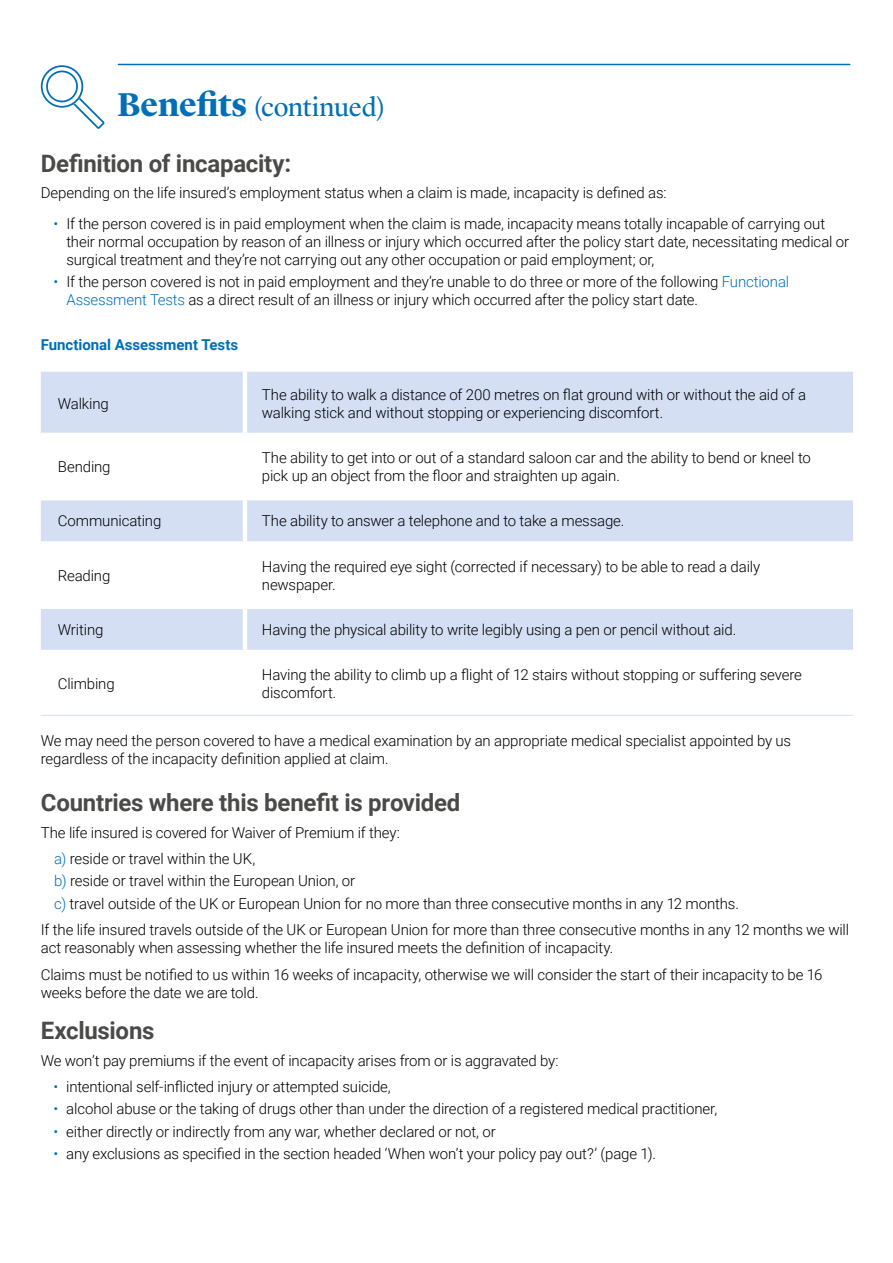
<style>
.page{position:relative;width:893px;height:1263px;background:#fff}
.page>*{position:absolute;margin:0;border:0;box-sizing:border-box;transform-origin:0 0}
.t1{font:27px "Lyon Display";letter-spacing:-.005em;color:#006fb8}
.t2{font:700 24px "Roboto";letter-spacing:-.01em;color:#4a4a49}
.t3{font:300 15px/18px "Roboto";letter-spacing:-.01em;color:#000}
.t4{font:700 15px "Roboto";color:#006fb8}
.s1{font-weight:700;font-size:34.2px}
.s2{color:#006fb8}
</style>
<div class="page">
<div style="left:41px;top:372px;width:812px;height:61px;background:#d4dff3"></div>
<svg style="left:41px;top:500px;width:812px;height:150px;fill:#d4dff3"></svg>
<hr style="left:243px;top:372px;width:4px;height:61px;background:#fff">
<hr style="left:243px;top:500px;width:4px;height:41px;background:#fff">
<div style="left:41px;top:541px;width:204px;height:5px;background:#fff"></div>
<div style="left:245px;top:541px;width:608px;height:5px;background:#fff"></div>
<hr style="left:243px;top:546px;width:4px;height:58px;background:#fff">
<div style="left:41px;top:604px;width:204px;height:5px;background:#fff"></div>
<div style="left:245px;top:604px;width:608px;height:5px;background:#fff"></div>
<hr style="left:243px;top:609px;width:4px;height:41px;background:#fff">
<hr style="left:41px;top:715px;width:204px;height:1px;background:#d4dff3">
<hr style="left:245px;top:715px;width:608px;height:1px;background:#d4dff3">
<hr style="left:118px;top:64px;width:732px;height:1px;background:#006fb8">
<svg style="left:41px;top:65px;width:63px;height:64px"></svg>
<h1 class="t1" style="left:118px;top:87px;width:269px"><span class="s1">Benefits</span> (continued)</h1>
<h2 class="t2" style="left:41px;top:147px;width:252px">Definition of incapacity:</h2>
<p class="t3" style="left:41px;top:184px;width:627px">Depending on the life insured’s employment status when a claim is made, incapacity is defined as:</p>
<p class="t3" style="left:66px;top:214px;width:784px;text-indent:-13px"><span class="s2">•</span> If the person covered is in paid employment when the claim is made, incapacity means totally incapable of carrying out their normal occupation by reason of an illness or injury which occurred after the policy start date, necessitating medical or surgical treatment and they’re not carrying out any other occupation or paid employment; or,</p>
<p class="t3" style="left:66px;top:273px;width:724px;text-indent:-13px"><span class="s2">•</span> If the person covered is not in paid employment and they’re unable to do three or more of the following <span class="s2">Functional<br>Assessment Tests</span> as a direct result of an illness or injury which occurred after the policy start date.</p>
<p class="t4" style="left:41px;top:335px;width:199px">Functional Assessment Tests</p>
<p class="t3" style="left:58px;top:394px;width:52px">Walking</p>
<p class="t3" style="left:262px;top:385px;width:546px">The ability to walk a distance of 200 metres on flat ground with or without the aid of a walking stick and without stopping or experiencing discomfort.</p>
<p class="t3" style="left:58px;top:457px;width:54px">Bending</p>
<p class="t3" style="left:262px;top:448px;width:550px">The ability to get into or out of a standard saloon car and the ability to bend or kneel to pick up an object from the floor and straighten up again.</p>
<p class="t3" style="left:58px;top:512px;width:105px">Communicating</p>
<p class="t3" style="left:262px;top:512px;width:364px">The ability to answer a telephone and to take a message.</p>
<p class="t3" style="left:58px;top:566px;width:54px">Reading</p>
<p class="t3" style="left:262px;top:557px;width:500px">Having the required eye sight (corrected if necessary) to be able to read a daily newspaper.</p>
<p class="t3" style="left:58px;top:620px;width:47px">Writing</p>
<p class="t3" style="left:262px;top:620px;width:476px">Having the physical ability to write legibly using a pen or pencil without aid.</p>
<p class="t3" style="left:58px;top:674px;width:58px">Climbing</p>
<p class="t3" style="left:262px;top:665px;width:541px">Having the ability to climb up a flight of 12 stairs without stopping or suffering severe discomfort.</p>
<p class="t3" style="left:41px;top:731px;width:752px">We may need the person covered to have a medical examination by an appropriate medical specialist appointed by us regardless of the incapacity definition applied at claim.</p>
<h2 class="t2" style="left:41px;top:786px;width:421px">Countries where this benefit is provided</h2>
<p class="t3" style="left:54px;top:818px;width:347px;line-height:26.5px;text-indent:-14px">The life insured is covered for Waiver of Premium if they: <span class="s2">a)</span> reside or travel within the UK,</p>
<p class="t3" style="left:54px;top:869px;width:686px;line-height:22.2px"><span class="s2">b)</span> reside or travel within the European Union, or<br><span class="s2">c)</span> travel outside of the UK or European Union for no more than three consecutive months in any 12 months.</p>
<p class="t3" style="left:41px;top:920px;width:810px">If the life insured travels outside of the UK or European Union for more than three consecutive months in any 12 months we will act reasonably when assessing whether the life insured meets the definition of incapacity.</p>
<p class="t3" style="left:41px;top:965px;width:783px">Claims must be notified to us within 16 weeks of incapacity, otherwise we will consider the start of their incapacity to be 16 weeks before the date we are told.</p>
<h2 class="t2" style="left:41px;top:1014px;width:115px">Exclusions</h2>
<p class="t3" style="left:41px;top:1051px;width:519px">We won’t pay premiums if the event of incapacity arises from or is aggravated by:</p>
<p class="t3" style="left:54px;top:1077px;width:339px"><span class="s2">•</span> intentional self-inflicted injury or attempted suicide,</p>
<p class="t3" style="left:54px;top:1099px;width:665px"><span class="s2">•</span> alcohol abuse or the taking of drugs other than under the direction of a registered medical practitioner,</p>
<p class="t3" style="left:54px;top:1122px;width:444px"><span class="s2">•</span> either directly or indirectly from any war, whether declared or not, or</p>
<p class="t3" style="left:54px;top:1144px;width:604px"><span class="s2">•</span> any exclusions as specified in the section headed ‘When won’t your policy pay out?’ (page 1).</p>
</div>
